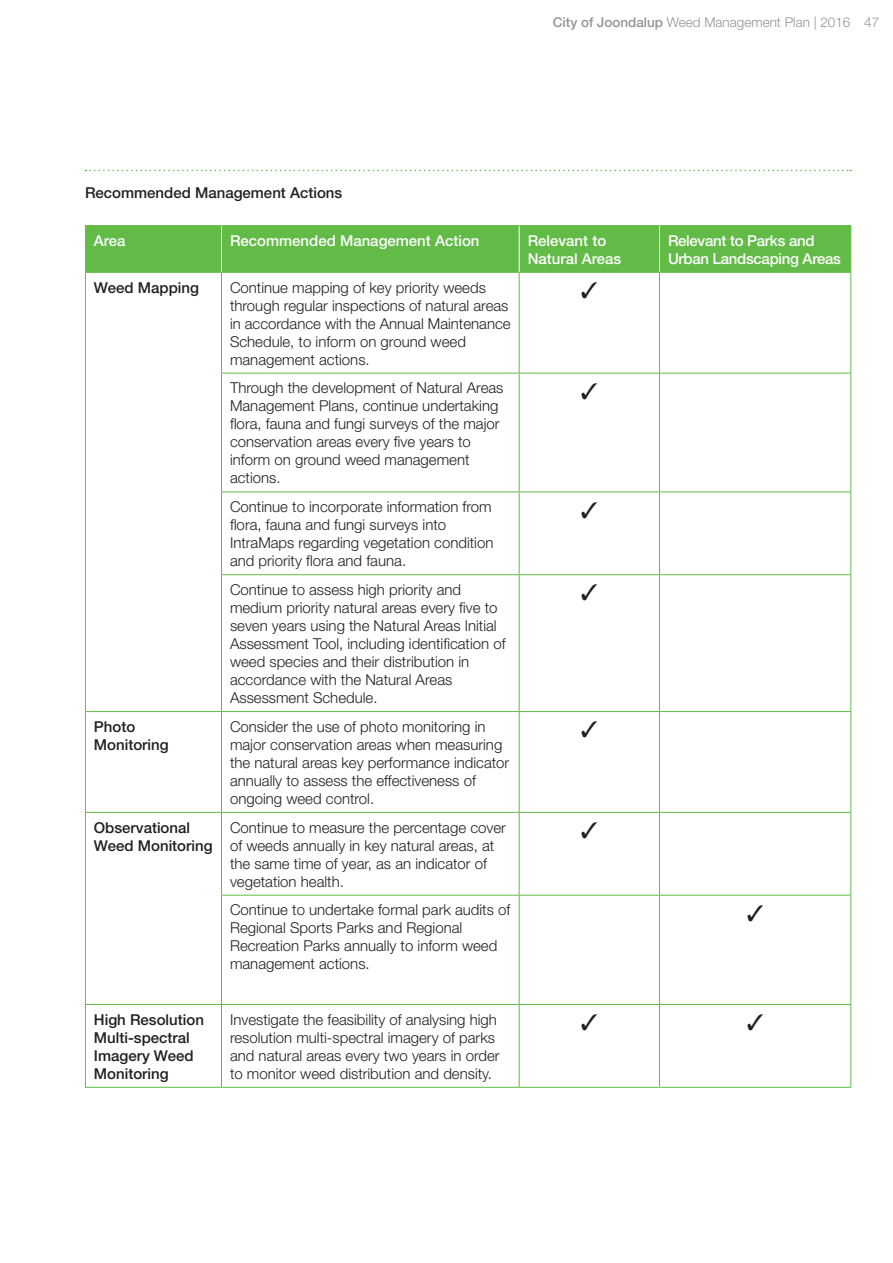
<style>
.page{position:relative;width:893px;height:1263px;background:#fff}
.page>*{position:absolute;margin:0;border:0;box-sizing:border-box;transform-origin:0 0}
.t1{font:300 15px/18px "Helvetica Neue";color:#231f20}
.t2{font:500 15px/18px "Helvetica Neue";color:#231f20}
.t3{font:500 15px/18px "Helvetica Neue";color:#fff}
.t4{font:500 15px/18px "Helvetica Neue";letter-spacing:-.02em;color:#fff}
.t5{font:300 13.5px "Helvetica Neue";color:#939598}
.s1{font-weight:500}
</style>
<div class="page">
<svg style="left:85px;top:170px;width:766px;height:1px"></svg>
<div style="left:86px;top:226px;width:764px;height:46px;background:#62bb46"></div>
<hr style="left:85px;top:225px;width:136px;height:1px;background:#62bb46">
<hr style="left:85px;top:226px;width:1px;height:46px;background:#62bb46">
<hr style="left:221px;top:225px;width:298px;height:1px;background:#62bb46">
<hr style="left:519px;top:225px;width:140px;height:1px;background:#62bb46">
<hr style="left:659px;top:225px;width:192px;height:1px;background:#62bb46">
<hr style="left:850px;top:226px;width:1px;height:46px;background:#62bb46">
<hr style="left:85px;top:272px;width:136px;height:1px;background:#62bb46">
<hr style="left:85px;top:273px;width:1px;height:100px;background:#62bb46">
<hr style="left:221px;top:272px;width:298px;height:1px;background:#62bb46">
<hr style="left:221px;top:273px;width:1px;height:100px;background:#62bb46">
<hr style="left:519px;top:272px;width:140px;height:1px;background:#62bb46">
<hr style="left:519px;top:273px;width:1px;height:100px;background:#62bb46">
<hr style="left:659px;top:272px;width:192px;height:1px;background:#62bb46">
<hr style="left:659px;top:273px;width:1px;height:100px;background:#62bb46">
<hr style="left:850px;top:273px;width:1px;height:100px;background:#62bb46">
<hr style="left:85px;top:373px;width:1px;height:119px;background:#62bb46">
<hr style="left:221px;top:373px;width:298px;height:1px;background:#62bb46">
<hr style="left:221px;top:373px;width:1px;height:119px;background:#62bb46">
<hr style="left:519px;top:373px;width:140px;height:1px;background:#62bb46">
<hr style="left:519px;top:373px;width:1px;height:119px;background:#62bb46">
<hr style="left:659px;top:373px;width:192px;height:1px;background:#62bb46">
<hr style="left:659px;top:373px;width:1px;height:119px;background:#62bb46">
<hr style="left:850px;top:373px;width:1px;height:119px;background:#62bb46">
<hr style="left:85px;top:492px;width:1px;height:83px;background:#62bb46">
<hr style="left:221px;top:492px;width:298px;height:1px;background:#62bb46">
<hr style="left:221px;top:492px;width:1px;height:82px;background:#62bb46">
<hr style="left:519px;top:492px;width:140px;height:1px;background:#62bb46">
<hr style="left:519px;top:492px;width:1px;height:82px;background:#62bb46">
<hr style="left:659px;top:492px;width:192px;height:1px;background:#62bb46">
<hr style="left:659px;top:492px;width:1px;height:82px;background:#62bb46">
<hr style="left:850px;top:492px;width:1px;height:82px;background:#62bb46">
<hr style="left:85px;top:575px;width:1px;height:136px;background:#62bb46">
<hr style="left:221px;top:574px;width:298px;height:1px;background:#62bb46">
<hr style="left:221px;top:575px;width:1px;height:136px;background:#62bb46">
<hr style="left:519px;top:574px;width:140px;height:1px;background:#62bb46">
<hr style="left:519px;top:575px;width:1px;height:136px;background:#62bb46">
<hr style="left:659px;top:574px;width:192px;height:1px;background:#62bb46">
<hr style="left:659px;top:575px;width:1px;height:136px;background:#62bb46">
<hr style="left:850px;top:575px;width:1px;height:136px;background:#62bb46">
<hr style="left:85px;top:711px;width:136px;height:1px;background:#62bb46">
<hr style="left:85px;top:712px;width:1px;height:100px;background:#62bb46">
<hr style="left:221px;top:711px;width:298px;height:1px;background:#62bb46">
<hr style="left:221px;top:712px;width:1px;height:100px;background:#62bb46">
<hr style="left:519px;top:711px;width:140px;height:1px;background:#62bb46">
<hr style="left:519px;top:712px;width:1px;height:100px;background:#62bb46">
<hr style="left:659px;top:711px;width:192px;height:1px;background:#62bb46">
<hr style="left:659px;top:712px;width:1px;height:100px;background:#62bb46">
<hr style="left:850px;top:712px;width:1px;height:100px;background:#62bb46">
<hr style="left:85px;top:812px;width:136px;height:1px;background:#62bb46">
<hr style="left:85px;top:813px;width:1px;height:82px;background:#62bb46">
<hr style="left:221px;top:812px;width:298px;height:1px;background:#62bb46">
<hr style="left:221px;top:813px;width:1px;height:82px;background:#62bb46">
<hr style="left:519px;top:812px;width:140px;height:1px;background:#62bb46">
<hr style="left:519px;top:813px;width:1px;height:82px;background:#62bb46">
<hr style="left:659px;top:812px;width:192px;height:1px;background:#62bb46">
<hr style="left:659px;top:813px;width:1px;height:82px;background:#62bb46">
<hr style="left:850px;top:813px;width:1px;height:82px;background:#62bb46">
<hr style="left:85px;top:895px;width:1px;height:109px;background:#62bb46">
<hr style="left:221px;top:895px;width:298px;height:1px;background:#62bb46">
<hr style="left:221px;top:895px;width:1px;height:109px;background:#62bb46">
<hr style="left:519px;top:895px;width:140px;height:1px;background:#62bb46">
<hr style="left:519px;top:895px;width:1px;height:109px;background:#62bb46">
<hr style="left:659px;top:895px;width:192px;height:1px;background:#62bb46">
<hr style="left:659px;top:895px;width:1px;height:109px;background:#62bb46">
<hr style="left:850px;top:895px;width:1px;height:109px;background:#62bb46">
<hr style="left:85px;top:1004px;width:136px;height:1px;background:#62bb46">
<hr style="left:85px;top:1005px;width:1px;height:82px;background:#62bb46">
<hr style="left:221px;top:1004px;width:298px;height:1px;background:#62bb46">
<hr style="left:221px;top:1005px;width:1px;height:82px;background:#62bb46">
<hr style="left:519px;top:1004px;width:140px;height:1px;background:#62bb46">
<hr style="left:519px;top:1005px;width:1px;height:82px;background:#62bb46">
<hr style="left:659px;top:1004px;width:192px;height:1px;background:#62bb46">
<hr style="left:659px;top:1005px;width:1px;height:82px;background:#62bb46">
<hr style="left:850px;top:1005px;width:1px;height:82px;background:#62bb46">
<hr style="left:85px;top:1087px;width:136px;height:1px;background:#62bb46">
<hr style="left:221px;top:1087px;width:298px;height:1px;background:#62bb46">
<hr style="left:519px;top:1087px;width:140px;height:1px;background:#62bb46">
<hr style="left:659px;top:1087px;width:192px;height:1px;background:#62bb46">
<hr style="left:221px;top:226px;width:1px;height:46px;background:#fff">
<hr style="left:519px;top:226px;width:1px;height:46px;background:#fff">
<hr style="left:659px;top:226px;width:1px;height:46px;background:#fff">
<p class="t5" style="left:553px;top:14px;width:328px"><span class="s1">City of Joondalup</span> Weed Management Plan | 2016 47</p>
<p class="t2" style="left:85px;top:183px;width:259px">Recommended Management Actions</p>
<p class="t3" style="left:94px;top:231px;width:33px">Area</p>
<p class="t3" style="left:230px;top:231px;width:251px">Recommended Management Action</p>
<p class="t3" style="left:528px;top:231px;width:95px">Relevant to<br>Natural Areas</p>
<p class="t4" style="left:668px;top:231px;width:174px">Relevant to Parks and<br>Urban Landscaping Areas</p>
<p class="t2" style="left:94px;top:278px;width:107px">Weed Mapping</p>
<p class="t1" style="left:230px;top:278px;width:282px">Continue mapping of key priority weeds through regular inspections of natural areas in accordance with the Annual Maintenance Schedule, to inform on ground weed management actions.</p>
<p class="t1" style="left:230px;top:379px;width:275px">Through the development of Natural Areas Management Plans, continue undertaking flora, fauna and fungi surveys of the major conservation areas every five years to inform on ground weed management actions.</p>
<p class="t1" style="left:230px;top:498px;width:265px">Continue to incorporate information from flora, fauna and fungi surveys into IntraMaps regarding vegetation condition and priority flora and fauna.</p>
<p class="t1" style="left:230px;top:580px;width:277px">Continue to assess high priority and medium priority natural areas every five to seven years using the Natural Areas Initial Assessment Tool, including identification of weed species and their distribution in accordance with the Natural Areas Assessment Schedule.</p>
<p class="t2" style="left:94px;top:717px;width:76px">Photo<br>Monitoring</p>
<p class="t1" style="left:230px;top:717px;width:281px">Consider the use of photo monitoring in major conservation areas when measuring the natural areas key performance indicator annually to assess the effectiveness of ongoing weed control.</p>
<p class="t2" style="left:94px;top:818px;width:120px">Observational<br>Weed Monitoring</p>
<p class="t1" style="left:230px;top:818px;width:277px">Continue to measure the percentage cover of weeds annually in key natural areas, at the same time of year, as an indicator of vegetation health.</p>
<p class="t1" style="left:230px;top:901px;width:282px">Continue to undertake formal park audits of Regional Sports Parks and Regional Recreation Parks annually to inform weed management actions.</p>
<p class="t2" style="left:94px;top:1010px;width:112px">High Resolution<br>Multi-spectral<br>Imagery Weed<br>Monitoring</p>
<p class="t1" style="left:230px;top:1010px;width:271px">Investigate the feasibility of analysing high resolution multi-spectral imagery of parks and natural areas every two years in order to monitor weed distribution and density.</p>
</div>
